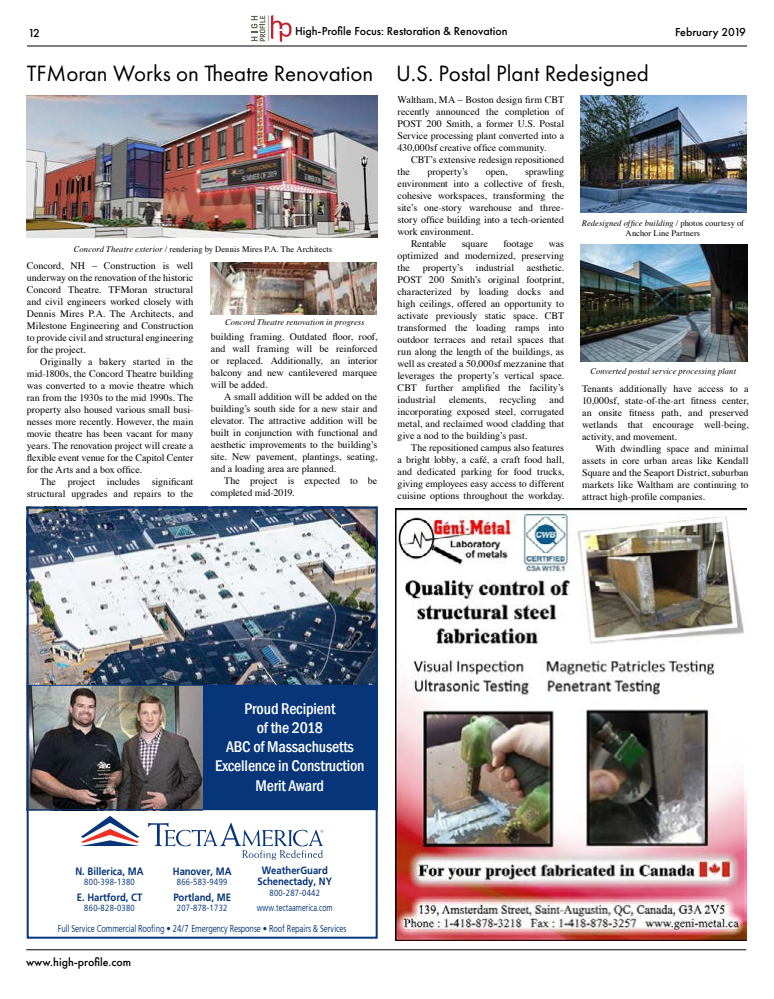
<style>
.page{position:relative;width:774px;height:999px;background:#fff}
.page>*{position:absolute;margin:0;border:0;box-sizing:border-box;transform-origin:0 0}
.t1{font:23px "Futura PT";color:#000}
.t2{font:500 condensed 16px/19.2px "Franklin Gothic";letter-spacing:-.01em;color:#fff;text-align:center}
.t3{font:500 12px "Futura PT";color:#000}
.t4{font:700 10.6px/11.2px "Weissach";color:#06357a;text-align:center;scale:.9 1}
.t5{font:10px/12px "Times";color:#000;text-align:justify}
.t6{font:10px "Weissach Condensed";letter-spacing:-.01em;color:#06357a;scale:1.1 1}
.t7{font:9.8px "Weissach Condensed";color:#06357a;scale:1.05 1}
.t8{font:9px "Weissach Condensed";letter-spacing:.025em;color:#06357a;scale:1.22 1}
.t9{font:8.5px/10.2px "Times";letter-spacing:.01em;color:#000;text-align:center}
.t10{font:italic 8.5px "Times";letter-spacing:.01em;color:#000}
.s1{font-style:italic}
</style>
<div class="page">
<hr style="left:26px;top:949px;width:720px;height:1px;background:#000">
<hr style="left:27px;top:46px;width:720px;height:1px;background:#000">
<svg style="left:251px;top:15px;width:41px;height:27px"></svg>
<img style="left:395px;top:509px;width:351px;height:432px">
<img style="left:26px;top:96px;width:352px;height:142px">
<img style="left:211px;top:262px;width:166px;height:52px">
<img style="left:581px;top:96px;width:166px;height:117px">
<img style="left:581px;top:244px;width:166px;height:118px">
<svg style="left:81px;top:816px;width:58px;height:30px"></svg>
<svg style="left:148px;top:823px;width:176px;height:37px"></svg>
<img style="left:30px;top:510px;width:345px;height:175px">
<div style="left:202px;top:685px;width:176px;height:125px;background:#06357a"></div>
<img style="left:30px;top:686px;width:172px;height:123px">
<div style="left:27px;top:507px;width:351px;height:432px;border:2px solid #06357a"></div>
<hr style="left:27px;top:685px;width:351px;height:1px;background:#06357a">
<hr style="left:27px;top:809px;width:351px;height:1px;background:#06357a">
<p class="t3" style="left:28px;top:26px;width:14px">12</p>
<p class="t3" style="left:295px;top:24px;width:214px">High-Profile Focus: Restoration &amp; Renovation</p>
<p class="t3" style="left:675px;top:25px;width:72px">February 2019</p>
<h1 class="t1" style="left:27px;top:59px;width:348px">TFMoran Works on Theatre Renovation</h1>
<h1 class="t1" style="left:396px;top:59px;width:254px">U.S. Postal Plant Redesigned</h1>
<p class="t9" style="left:74px;top:243px;width:260px"><span class="s1">Concord Theatre exterior /</span> rendering by Dennis Mires P.A. The Architects</p>
<p class="t5" style="left:27px;top:258px;width:168px">Concord, NH – Construction is well underway on the renovation of the historic Concord Theatre. TFMoran structural and civil engineers worked closely with Dennis Mires P.A. The Architects, and Milestone Engineering and Construction to provide civil and structural engineering for the project.</p>
<p class="t5" style="left:27px;top:354px;width:168px;text-indent:13px">Originally a bakery started in the mid-1800s, the Concord Theatre building was converted to a movie theatre which ran from the 1930s to the mid 1990s. The property also housed various small busi&shy;nesses more recently. However, the main movie theatre has been vacant for many years. The renovation project will create a flexible event venue for the Capitol Center for the Arts and a box office.</p>
<p class="t5" style="left:27px;top:474px;width:168px;text-align:right">The project includes significant structural upgrades and repairs to the</p>
<p class="t10" style="left:225px;top:314px;width:141px">Concord Theatre renovation in progress</p>
<p class="t5" style="left:211px;top:330px;width:168px">building framing. Outdated floor, roof, and wall framing will be reinforced or replaced. Additionally, an interior balcony and new cantilevered marquee will be added.</p>
<p class="t5" style="left:211px;top:390px;width:168px;text-indent:13px">A small addition will be added on the building’s south side for a new stair and elevator. The attractive addition will be built in conjunction with functional and aesthetic improvements to the building’s site. New pavement, plantings, seating, and a loading area are planned.</p>
<p class="t5" style="left:211px;top:474px;width:168px;text-indent:13px">The project is expected to be completed mid-2019.</p>
<p class="t5" style="left:398px;top:93px;width:168px">Waltham, MA – Boston design firm CBT recently announced the completion of POST 200 Smith, a former U.S. Postal Service processing plant converted into a 430,000sf creative office community.</p>
<p class="t5" style="left:411px;top:153px;width:155px">CBT’s extensive redesign repositioned</p>
<p class="t5" style="left:398px;top:165px;width:14px">the</p>
<p class="t5" style="left:428px;top:165px;width:42px">property’s</p>
<p class="t5" style="left:486px;top:165px;width:23px">open,</p>
<p class="t5" style="left:525px;top:165px;width:41px">sprawling</p>
<p class="t5" style="left:398px;top:177px;width:168px">environment into a collective of fresh,</p>
<p class="t5" style="left:398px;top:189px;width:168px">cohesive workspaces, transforming the</p>
<p class="t5" style="left:398px;top:201px;width:168px">site’s one-story warehouse and three-</p>
<p class="t5" style="left:398px;top:213px;width:168px">story office building into a tech-oriented</p>
<p class="t5" style="left:398px;top:225px;width:77px">work environment.</p>
<p class="t5" style="left:411px;top:237px;width:37px">Rentable</p>
<p class="t5" style="left:462px;top:237px;width:28px">square</p>
<p class="t5" style="left:503px;top:237px;width:31px">footage</p>
<p class="t5" style="left:398px;top:237px;width:168px;text-indent:151px">was optimized and modernized, preserving the</p>
<p class="t5" style="left:423px;top:261px;width:42px">property’s</p>
<p class="t5" style="left:476px;top:261px;width:40px">industrial</p>
<p class="t5" style="left:398px;top:261px;width:168px;text-indent:129px">aesthetic.<br>POST 200 Smith’s original footprint, characterized by loading docks and high ceilings, offered an opportunity to activate previously static space. CBT transformed the loading ramps into outdoor terraces and retail spaces that run along the length of the buildings, as well as created a 50,000sf mezzanine that leverages the property’s vertical space.<br>CBT further amplified the facility’s industrial</p>
<p class="t5" style="left:449px;top:393px;width:39px">elements,</p>
<p class="t5" style="left:500px;top:393px;width:38px">recycling</p>
<p class="t5" style="left:398px;top:393px;width:168px;text-indent:152px">and incorporating exposed steel, corrugated metal, and reclaimed wood cladding that give a nod to the building’s past.</p>
<p class="t5" style="left:398px;top:441px;width:168px;text-indent:13px">The repositioned campus also features a bright lobby, a café, a craft food hall, and dedicated parking for food trucks, giving employees easy access to different cuisine options throughout the workday.</p>
<p class="t9" style="left:582px;top:217px;width:164px"><span class="s1">Redesigned office building /</span> photos courtesy of<br>Anchor Line Partners</p>
<p class="t10" style="left:590px;top:364px;width:147px">Converted postal service processing plant</p>
<p class="t5" style="left:582px;top:382px;width:168px">Tenants additionally have access to a 10,000sf, state-of-the-art fitness center, an onsite fitness path, and preserved wetlands that encourage well-being, activity, and movement.</p>
<p class="t5" style="left:582px;top:442px;width:168px;text-indent:13px">With dwindling space and minimal assets in core urban areas like Kendall Square and the Seaport District, suburban markets like Waltham are continuing to attract high-profile companies.</p>
<h2 class="t2" style="left:215px;top:699px;width:151px">Proud Recipient<br>of the 2018<br>ABC of Massachusetts<br>Excellence in Construction<br>Merit Award</h2>
<p class="t4" style="left:258px;top:865px;width:84px">WeatherGuard<br>Schenectady, NY</p>
<p class="t8" style="left:270px;top:888px;width:43px">800-287-0442</p>
<p class="t7" style="left:257px;top:901px;width:74px">www.tectaamerica.com</p>
<p class="t6" style="left:58px;top:922px;width:264px">Full Service Commercial Roofing • 24/7 Emergency Response • Roof Repairs &amp; Services</p>
<p class="t4" style="left:75px;top:865px;width:77px">N. Billerica, MA</p>
<p class="t8" style="left:84px;top:877px;width:43px">800-398-1380</p>
<p class="t4" style="left:77px;top:891px;width:74px">E. Hartford, CT</p>
<p class="t8" style="left:84px;top:903px;width:43px">860-828-0380</p>
<p class="t4" style="left:173px;top:865px;width:67px">Hanover, MA</p>
<p class="t8" style="left:177px;top:877px;width:43px">866-583-9499</p>
<p class="t4" style="left:173px;top:891px;width:66px">Portland, ME</p>
<p class="t8" style="left:177px;top:903px;width:43px">207-878-1732</p>
<p class="t3" style="left:26px;top:955px;width:107px">www.high-profile.com</p>
</div>
